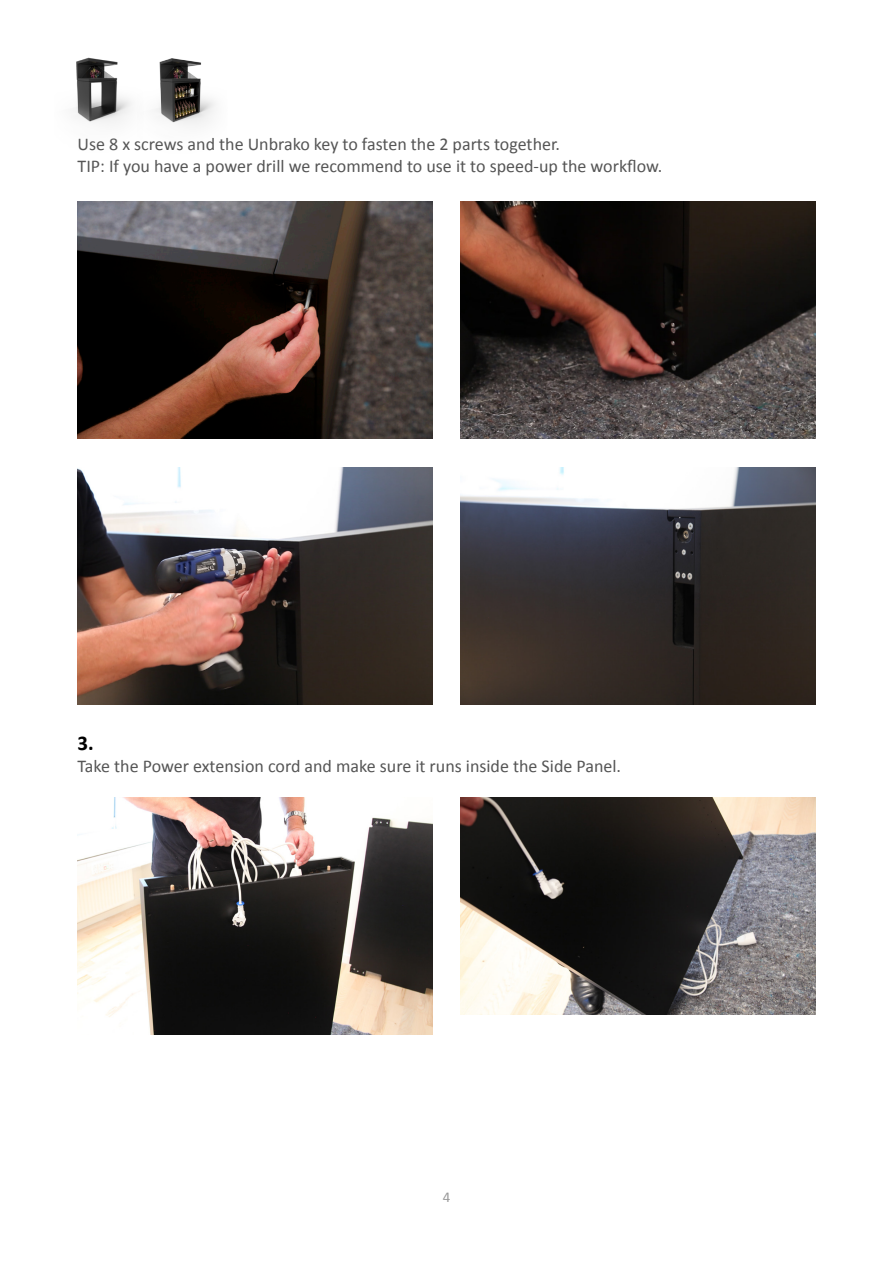
<style>
.page{position:relative;width:893px;height:1263px;background:#fff}
.page>*{position:absolute;margin:0;border:0;box-sizing:border-box;transform-origin:0 0}
.Small_title2{font:700 21px "Calibri";color:#000}
.Small_title2-2{font:18px "Calibri";color:#555}
.t1{font:15px "Calibri";color:#999}
</style>
<div class="page">
<img style="left:78px;top:201px;width:355px;height:237px">
<img style="left:460px;top:201px;width:355px;height:237px">
<img style="left:78px;top:468px;width:355px;height:237px">
<img style="left:460px;top:468px;width:355px;height:237px">
<img style="left:78px;top:797px;width:355px;height:237px">
<img style="left:460px;top:797px;width:355px;height:217px">
<img style="left:75px;top:57px;width:57px;height:66px">
<img style="left:155px;top:58px;width:61px;height:67px">
<p class="Small_title2-2" style="left:78px;top:133px;width:484px">Use 8 x screws and the Unbrako key to fasten the 2 parts together.</p>
<p class="Small_title2-2" style="left:78px;top:154px;width:586px">TIP: If you have a power drill we recommend to use it to speed-up the workflow.</p>
<p class="Small_title2" style="left:78px;top:730px;width:18px">3.</p>
<p class="Small_title2-2" style="left:78px;top:754px;width:545px">Take the Power extension cord and make sure it runs inside the Side Panel.</p>
<p class="t1" style="left:443px;top:1188px;width:9px">4</p>
</div>
